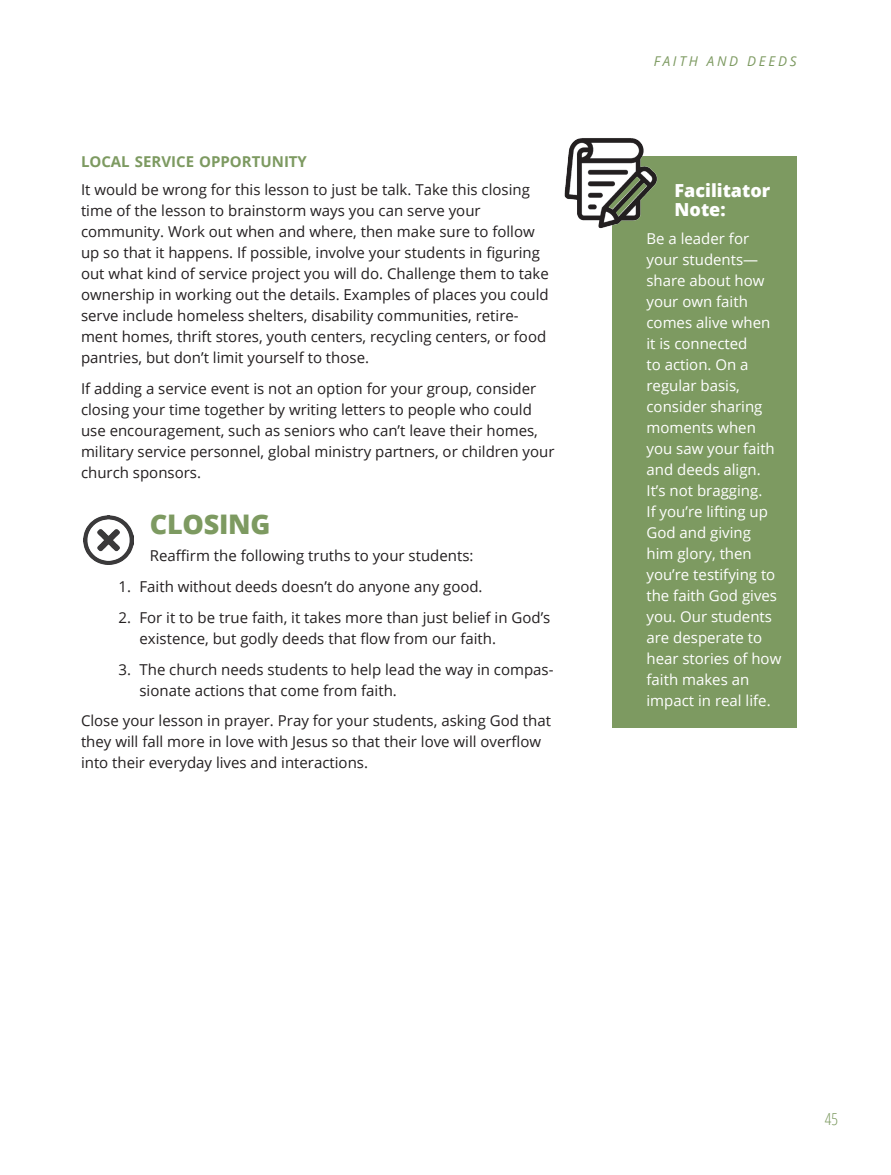
<style>
.page{position:relative;width:891px;height:1175px;background:#fff}
.page>*{position:absolute;margin:0;border:0;box-sizing:border-box;transform-origin:0 0}
.Subhead_Level1{font:800 27px "Open Sans";letter-spacing:-.01em;color:#7d9a61}
.Subhead_Level2{font:800 18px/19.5px "Open Sans";color:#fff}
.t1{font:300 condensed 16.5px "Open Sans";color:#7d9a61}
.BodyText{font:15px/21px "Open Sans";color:#231f20}
.BodyText-2{font:15px/21px "Open Sans";color:#fff}
.BodyList{font:15px/21px "Open Sans";color:#231f20}
.Subhead_Level3{font:700 15px "Open Sans";color:#7d9a61}
.t2{font:italic 13.5px "Open Sans";letter-spacing:.2em;color:#7d9a61}
</style>
<div class="page">
<img style="left:84px;top:515px;width:49px;height:50px">
<div style="left:612px;top:156px;width:184px;height:571px;background:#7d9a61"></div>
<img style="left:564px;top:138px;width:94px;height:91px">
<svg style="left:608px;top:177px;width:39px;height:39px"></svg>
<p class="Subhead_Level3" style="left:81px;top:151px;width:228px">LOCAL SERVICE OPPORTUNITY</p>
<p class="BodyText" style="left:81px;top:179px;width:469px">It would be wrong for this lesson to just be talk. Take this closing time of the lesson to brainstorm ways you can serve your community. Work out when and where, then make sure to follow up so that it happens. If possible, involve your students in figuring out what kind of service project you will do. Challenge them to take ownership in working out the details. Examples of places you could serve include homeless shelters, disability communities, retire&shy;ment homes, thrift stores, youth centers, recycling centers, or food pantries, but don’t limit yourself to those.</p>
<p class="BodyText" style="left:81px;top:377px;width:475px">If adding a service event is not an option for your group, consider closing your time together by writing letters to people who could use encouragement, such as seniors who can’t leave their homes, military service personnel, global ministry partners, or children your church sponsors.</p>
<p class="Subhead_Level1" style="left:150px;top:503px;width:122px">CLOSING</p>
<p class="BodyText" style="left:150px;top:545px;width:325px">Reaffirm the following truths to your students:</p>
<p class="BodyList" style="left:118px;top:575px;width:366px">1. Faith without deeds doesn’t do anyone any good.</p>
<p class="BodyList" style="left:140px;top:606px;width:412px;text-indent:-21px">2. For it to be true faith, it takes more than just belief in God’s existence, but godly deeds that flow from our faith.</p>
<p class="BodyList" style="left:140px;top:658px;width:416px;text-indent:-21px">3. The church needs students to help lead the way in compas&shy;sionate actions that come from faith.</p>
<p class="BodyText" style="left:81px;top:710px;width:472px">Close your lesson in prayer. Pray for your students, asking God that they will fall more in love with Jesus so that their love will overflow into their everyday lives and interactions.</p>
<p class="t2" style="left:654px;top:52px;width:144px">FAITH AND DEEDS</p>
<p class="Subhead_Level2" style="left:675px;top:179px;width:97px">Facilitator<br>Note:</p>
<p class="BodyText-2" style="left:646px;top:228px;width:136px">Be a leader for your students— share about how your own faith comes alive when it is connected<br>to action. On a regular basis, consider sharing moments when you saw your faith and deeds align.<br>It’s not bragging.<br>If you’re lifting up<br>God and giving him glory, then you’re testifying to the faith God gives you. Our students are desperate to hear stories of how faith makes an impact in real life.</p>
<p class="t1" style="left:825px;top:1108px;width:15px">45</p>
</div>
